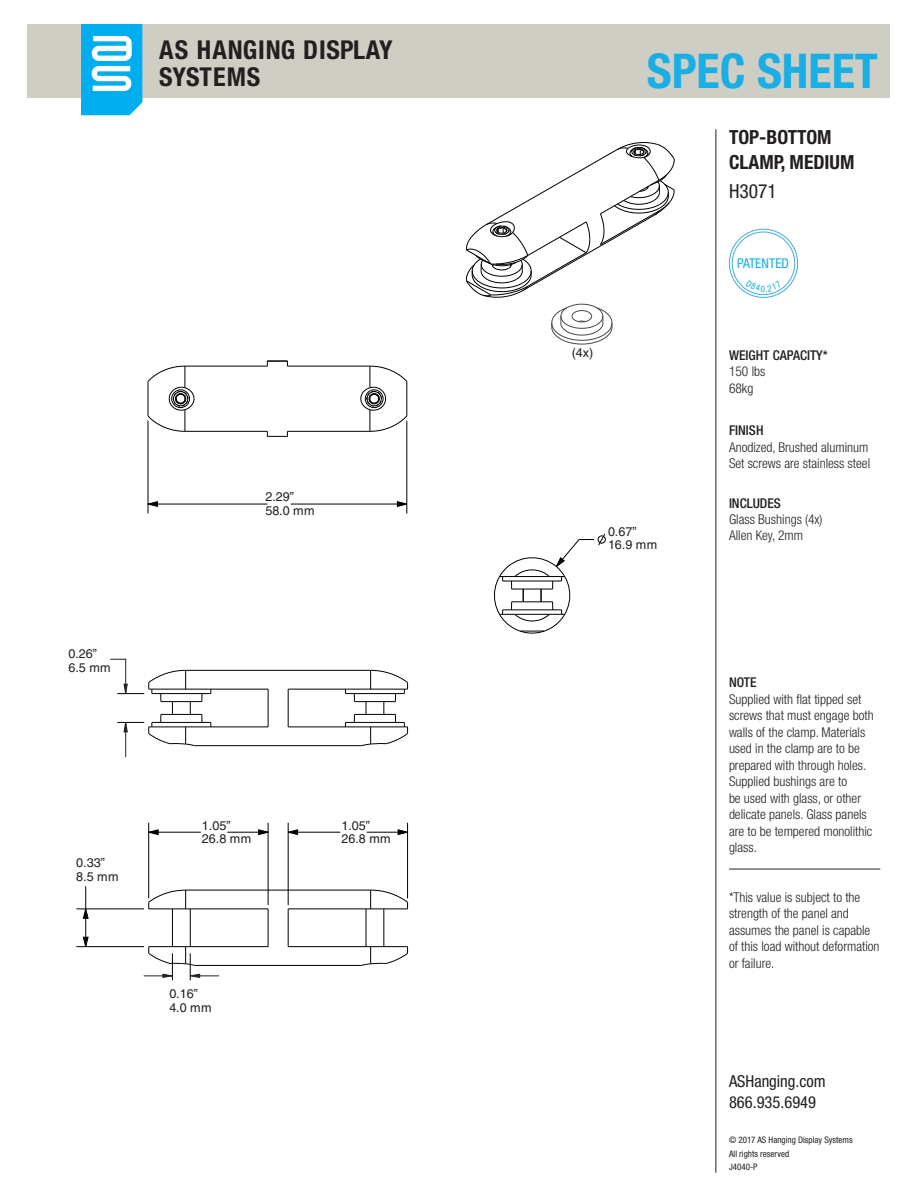
<style>
.page{position:relative;width:918px;height:1188px;background:#fff}
.page>*{position:absolute;margin:0;border:0;box-sizing:border-box;transform-origin:0 0}
.t1{font:700 condensed 48px "Helvetica Neue LT Std";color:#1aaee5}
.t2{font:700 condensed 26.1px/27.2px "Helvetica Neue LT Std";letter-spacing:.025em;color:#231f20}
.t3{font:700 condensed 19.5px/25.5px "Helvetica Neue LT Std";color:#231f20}
.t4{font:condensed 19.5px "Helvetica Neue LT Std";color:#231f20}
.t5{font:condensed 16.5px/21px "Helvetica Neue LT Std";color:#231f20}
.t6{font:300 condensed 13.5px/16.5px "Helvetica Neue LT Std";color:#231f20}
.t7{font:500 condensed 13.5px "Helvetica Neue LT Std";color:#231f20}
.t8{font:condensed 13.5px "Helvetica Neue LT Std";color:#1aade4}
.t9{font:12.6px/13.6px "Helvetica";color:#231f20}
.t10{font:condensed 9px/13.5px "Helvetica Neue LT Std";color:#231f20}
</style>
<div class="page">
<div style="left:27px;top:24px;width:863px;height:74px;background:#cfcec5"></div>
<hr style="left:716px;top:129px;width:1px;height:1044px;background:#231f20">
<svg style="left:81px;top:24px;width:61px;height:91px;background:#3fc1f2"></svg>
<hr style="left:729px;top:869px;width:151px;height:1px;background:#231f20">
<div style="left:729px;top:229px;width:69px;height:69px;border:1px solid #43ace1;border-radius:50%"></div>
<div style="left:732px;top:232px;width:63px;height:63px;border:1px solid #43ace1;border-radius:50%"></div>
<svg style="left:147px;top:501px;width:11px;height:6px"></svg>
<svg style="left:397px;top:501px;width:10px;height:6px"></svg>
<svg style="left:258px;top:829px;width:10px;height:6px"></svg>
<svg style="left:149px;top:829px;width:10px;height:6px"></svg>
<hr style="left:407px;top:381px;width:1px;height:35px;background:#000">
<hr style="left:185px;top:431px;width:82px;height:1px;background:#000">
<hr style="left:287px;top:431px;width:83px;height:1px;background:#000">
<hr style="left:185px;top:366px;width:82px;height:1px;background:#000">
<hr style="left:287px;top:366px;width:83px;height:1px;background:#000">
<hr style="left:288px;top:727px;width:120px;height:1px;background:#000">
<hr style="left:149px;top:727px;width:119px;height:1px;background:#000">
<hr style="left:152px;top:722px;width:59px;height:1px;background:#000">
<hr style="left:345px;top:722px;width:59px;height:1px;background:#000">
<hr style="left:288px;top:689px;width:1px;height:38px;background:#000">
<hr style="left:161px;top:714px;width:41px;height:1px;background:#000">
<hr style="left:354px;top:714px;width:41px;height:1px;background:#000">
<hr style="left:354px;top:701px;width:41px;height:1px;background:#000">
<hr style="left:161px;top:701px;width:41px;height:1px;background:#000">
<hr style="left:268px;top:689px;width:1px;height:38px;background:#000">
<hr style="left:345px;top:693px;width:59px;height:1px;background:#000">
<hr style="left:152px;top:693px;width:59px;height:1px;background:#000">
<hr style="left:149px;top:689px;width:119px;height:1px;background:#000">
<hr style="left:288px;top:689px;width:120px;height:1px;background:#000">
<svg style="left:360px;top:366px;width:47px;height:66px"></svg>
<hr style="left:407px;top:421px;width:1px;height:92px;background:#000">
<hr style="left:148px;top:504px;width:119px;height:1px;background:#000">
<hr style="left:291px;top:504px;width:116px;height:1px;background:#000">
<hr style="left:148px;top:421px;width:1px;height:92px;background:#000">
<hr style="left:268px;top:823px;width:1px;height:82px;background:#000">
<hr style="left:149px;top:832px;width:52px;height:1px;background:#000">
<hr style="left:227px;top:832px;width:41px;height:1px;background:#000">
<hr style="left:148px;top:823px;width:1px;height:75px;background:#000">
<svg style="left:267px;top:431px;width:21px;height:6px"></svg>
<svg style="left:267px;top:361px;width:21px;height:5px"></svg>
<hr style="left:195px;top:745px;width:167px;height:1px;background:#000">
<hr style="left:186px;top:670px;width:185px;height:1px;background:#000">
<svg style="left:361px;top:670px;width:47px;height:76px"></svg>
<svg style="left:466px;top:142px;width:209px;height:156px"></svg>
<svg style="left:147px;top:366px;width:47px;height:66px"></svg>
<svg style="left:83px;top:937px;width:6px;height:9px"></svg>
<svg style="left:83px;top:908px;width:6px;height:11px"></svg>
<hr style="left:288px;top:946px;width:120px;height:1px;background:#000">
<hr style="left:149px;top:946px;width:119px;height:1px;background:#000">
<hr style="left:288px;top:909px;width:1px;height:38px;background:#000">
<hr style="left:268px;top:909px;width:1px;height:38px;background:#000">
<hr style="left:149px;top:909px;width:119px;height:1px;background:#000">
<hr style="left:288px;top:909px;width:120px;height:1px;background:#000">
<hr style="left:76px;top:946px;width:68px;height:1px;background:#000">
<hr style="left:76px;top:909px;width:68px;height:1px;background:#000">
<hr style="left:85px;top:886px;width:1px;height:61px;background:#000">
<hr style="left:384px;top:909px;width:1px;height:38px;background:#000">
<hr style="left:366px;top:909px;width:1px;height:38px;background:#000">
<hr style="left:195px;top:965px;width:167px;height:1px;background:#000">
<hr style="left:186px;top:890px;width:185px;height:1px;background:#000">
<hr style="left:190px;top:909px;width:1px;height:38px;background:#000">
<hr style="left:172px;top:909px;width:1px;height:38px;background:#000">
<svg style="left:361px;top:947px;width:47px;height:19px"></svg>
<svg style="left:370px;top:890px;width:38px;height:19px"></svg>
<svg style="left:148px;top:890px;width:38px;height:19px"></svg>
<svg style="left:494px;top:533px;width:112px;height:101px"></svg>
<svg style="left:551px;top:304px;width:62px;height:41px"></svg>
<hr style="left:125px;top:659px;width:1px;height:35px;background:#231f20">
<svg style="left:111px;top:659px;width:15px;height:1px"></svg>
<svg style="left:117px;top:670px;width:78px;height:76px"></svg>
<hr style="left:125px;top:722px;width:1px;height:35px;background:#231f20">
<svg style="left:144px;top:947px;width:75px;height:33px"></svg>
<svg style="left:398px;top:829px;width:9px;height:6px"></svg>
<svg style="left:289px;top:829px;width:9px;height:6px"></svg>
<hr style="left:407px;top:823px;width:1px;height:75px;background:#000">
<hr style="left:288px;top:832px;width:52px;height:1px;background:#000">
<hr style="left:367px;top:832px;width:41px;height:1px;background:#000">
<hr style="left:288px;top:823px;width:1px;height:82px;background:#000">
<svg style="left:746px;top:287px;width:36px;height:6px"></svg>
<h2 class="t2" style="left:159px;top:36px;width:235px">AS HANGING DISPLAY<br>SYSTEMS</h2>
<p class="t9" style="left:68px;top:647px;width:44px">0.26”<br>6.5 mm</p>
<p class="t9" style="left:265px;top:490px;width:51px">2.29”<br>58.0 mm</p>
<p class="t9" style="left:76px;top:856px;width:44px">0.33”<br>8.5 mm</p>
<p class="t9" style="left:202px;top:819px;width:51px">1.05”<br>26.8 mm</p>
<p class="t9" style="left:341px;top:819px;width:51px">1.05”<br>26.8 mm</p>
<p class="t9" style="left:169px;top:987px;width:44px">0.16”<br>4.0 mm</p>
<h1 class="t1" style="left:647px;top:42px;width:233px">SPEC SHEET</h1>
<h3 class="t3" style="left:729px;top:124px;width:127px">TOP-BOTTOM<br>CLAMP, MEDIUM</h3>
<h3 class="t4" style="left:729px;top:180px;width:49px">H3071</h3>
<p class="t8" style="left:737px;top:255px;width:54px">PATENTED</p>
<p class="t9" style="left:572px;top:346px;width:23px">(4x)</p>
<p class="t9" style="left:608px;top:524px;width:51px">0.67”<br>16.9 mm</p>
<p class="t7" style="left:729px;top:347px;width:100px">WEIGHT CAPACITY*</p>
<p class="t6" style="left:729px;top:363px;width:38px">150 lbs<br>68kg</p>
<p class="t7" style="left:729px;top:423px;width:36px">FINISH</p>
<p class="t6" style="left:729px;top:439px;width:143px">Anodized, Brushed aluminum<br>Set screws are stainless steel</p>
<p class="t7" style="left:729px;top:495px;width:54px">INCLUDES</p>
<p class="t6" style="left:729px;top:511px;width:95px">Glass Bushings (4x)<br>Allen Key, 2mm</p>
<p class="t7" style="left:729px;top:675px;width:29px">NOTE</p>
<p class="t6" style="left:729px;top:691px;width:146px">Supplied with flat tipped set screws that must engage both walls of the clamp. Materials used in the clamp are to be prepared with through holes.<br>Supplied bushings are to<br>be used with glass, or other delicate panels. Glass panels are to be tempered monolithic glass.</p>
<p class="t6" style="left:729px;top:889px;width:152px">*This value is subject to the strength of the panel and assumes the panel is capable of this load without deformation or failure.</p>
<p class="t5" style="left:729px;top:1071px;width:98px">ASHanging.com<br>866.935.6949</p>
<p class="t10" style="left:729px;top:1133px;width:125px">© 2017 AS Hanging Display Systems<br>All rights reserved<br>J4040-P</p>
</div>
